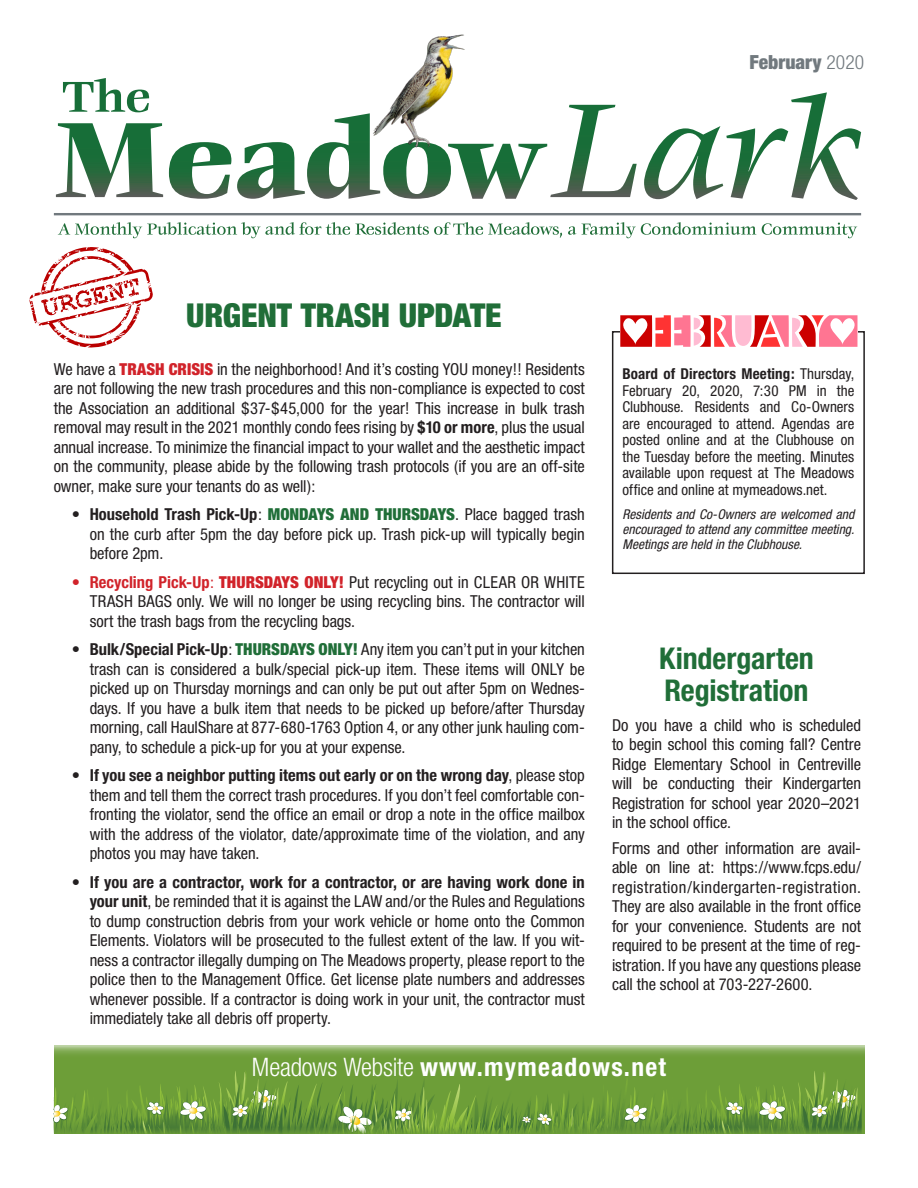
<style>
.page{position:relative;width:918px;height:1188px;background:#fff}
.page>*{position:absolute;margin:0;border:0;box-sizing:border-box;transform-origin:0 0}
.Headline{font:900 condensed 33px "Helvetica Neue";letter-spacing:-.005em;color:#206e38}
.Headline-2{font:700 condensed 30px/31.5px "Helvetica Neue";letter-spacing:-.005em;color:#206e38}
.Headline-3{font:700 condensed 25.5px "Helvetica Neue";letter-spacing:.05em;color:#fff}
.t1{font:900 condensed 19.5px "Helvetica Neue";color:#71797e}
.Body{font:condensed 16.5px/19.5px "Helvetica Neue";letter-spacing:-.005em;color:#231f20;text-align:justify}
.Calendar{font:condensed 15px/16.5px "Helvetica Neue";color:#231f20;text-align:justify}
.Calendar-2{font:italic condensed 13.5px/15px "Helvetica Neue";color:#231f20;text-align:justify}
.s1{font-weight:300}
.s2{font-weight:900;color:#d1232a}
.s3{font-weight:700}
.s4{font-weight:900;color:#206e38}
.s5{color:#d1232a}
.s6{font-weight:700;color:#d1232a}
</style>
<div class="page">
<svg style="left:58px;top:222px;width:799px;height:16px"></svg>
<hr style="left:54px;top:213px;width:807px;height:2px;background:#71797e">
<svg style="left:56px;top:123px;width:107px;height:74px"></svg>
<svg style="left:169px;top:142px;width:62px;height:57px"></svg>
<svg style="left:237px;top:105px;width:400px;height:94px"></svg>
<svg style="left:644px;top:92px;width:217px;height:108px"></svg>
<svg style="left:63px;top:78px;width:86px;height:34px"></svg>
<img style="left:373px;top:34px;width:92px;height:114px">
<div style="left:612px;top:331px;width:253px;height:243px;border:2px solid #231f20"></div>
<svg style="left:54px;top:1046px;width:810px;height:88px;background:#79a548"></svg>
<svg style="left:54px;top:1070px;width:808px;height:64px;background:#6f9e3f"></svg>
<svg style="left:620px;top:315px;width:237px;height:32px"></svg>
<svg style="left:29px;top:247px;width:124px;height:101px"></svg>
<p class="t1" style="left:750px;top:50px;width:116px">February <span class="s1">2020</span></p>
<p class="Headline" style="left:186px;top:295px;width:317px">URGENT TRASH UPDATE</p>
<p class="Body" style="left:54px;top:359px;width:533px">We have a <span class="s2">TRASH CRISIS</span> in the neighborhood! And it’s costing YOU money!! Residents are not following the new trash procedures and this non-compliance is expected to cost the Association an additional $37-$45,000 for the year! This increase in bulk trash removal may result in the 2021 monthly condo fees rising by <span class="s3">$10 or more</span>, plus the usual annual increase. To minimize the financial impact to your wallet and the aesthetic impact on the community, please abide by the following trash protocols (if you are an off-site owner, make sure your tenants do as well):</p>
<p class="Body" style="left:90px;top:505px;width:497px;text-indent:-18px">• <span class="s3">Household Trash Pick-Up</span>: <span class="s4">MONDAYS AND THURSDAYS</span>. Place bagged trash on the curb after 5pm the day before pick up. Trash pick-up will typically begin before 2pm.</p>
<p class="Body" style="left:90px;top:572px;width:497px;text-indent:-18px"><span class="s5">•</span> <span class="s6">Recycling Pick-Up</span><span class="s5">:</span> <span class="s2">THURSDAYS ONLY!</span> Put recycling out in CLEAR OR WHITE TRASH BAGS only. We will no longer be using recycling bins. The contractor will sort the trash bags from the recycling bags.</p>
<p class="Body" style="left:90px;top:640px;width:497px;text-indent:-18px">• <span class="s3">Bulk/Special Pick-Up</span>: <span class="s4">THURSDAYS ONLY!</span> Any item you can’t put in your kitchen trash can is considered a bulk/special pick-up item. These items will ONLY be picked up on Thursday mornings and can only be put out after 5pm on Wednes&shy;days. If you have a bulk item that needs to be picked up before/after Thursday morning, call HaulShare at 877-680-1763 Option 4, or any other junk hauling com&shy;pany, to schedule a pick-up for you at your expense.</p>
<p class="Body" style="left:90px;top:766px;width:497px;text-indent:-18px">• <span class="s3">If you see a neighbor putting items out early or on the wrong day</span>, please stop them and tell them the correct trash procedures. If you don’t feel comfortable con&shy;fronting the violator, send the office an email or drop a note in the office mailbox with the address of the violator, date/approximate time of the violation, and any photos you may have taken.</p>
<p class="Body" style="left:90px;top:872px;width:497px;text-indent:-18px">• <span class="s3">If you are a contractor, work for a contractor, or are having work done in your unit</span>, be reminded that it is against the LAW and/or the Rules and Regulations to dump construction debris from your work vehicle or home onto the Common Elements. Violators will be prosecuted to the fullest extent of the law. If you wit&shy;ness a contractor illegally dumping on The Meadows property, please report to the police then to the Management Office. Get license plate numbers and addresses whenever possible. If a contractor is doing work in your unit, the contractor must immediately take all debris off property.</p>
<p class="Calendar" style="left:622px;top:365px;width:233px"><span class="s3">Board of Directors Meeting:</span> Thursday, February 20, 2020, 7:30 PM in the Clubhouse. Residents and Co-Owners are encouraged to attend. Agendas are posted online and at the Clubhouse on the Tuesday before the meeting. Minutes available upon request at The Meadows office and online at mymeadows.net.</p>
<p class="Calendar-2" style="left:622px;top:506px;width:233px">Residents and Co-Owners are welcomed and encouraged to attend any committee meeting.<br>Meetings are held in the Clubhouse.</p>
<p class="Headline-2" style="left:659px;top:642px;width:156px">Kindergarten<br>Registration</p>
<p class="Body" style="left:612px;top:715px;width:251px">Do you have a child who is scheduled to begin school this coming fall? Centre Ridge Elementary School in Centreville will be conducting their Kindergarten Registration for school year 2020–2021 in the school office.</p>
<p class="Body" style="left:612px;top:838px;width:251px">Forms and other information are avail&shy;able on line at: https://www.fcps.edu/ registration/kindergarten-registration.<br>They are also available in the front office for your convenience. Students are not required to be present at the time of reg&shy;istration. If you have any questions please call the school at 703-227-2600.</p>
<p class="Headline-3" style="left:252px;top:1051px;width:416px"><span class="s1">Meadows Website</span> www.mymeadows.net</p>
</div>
